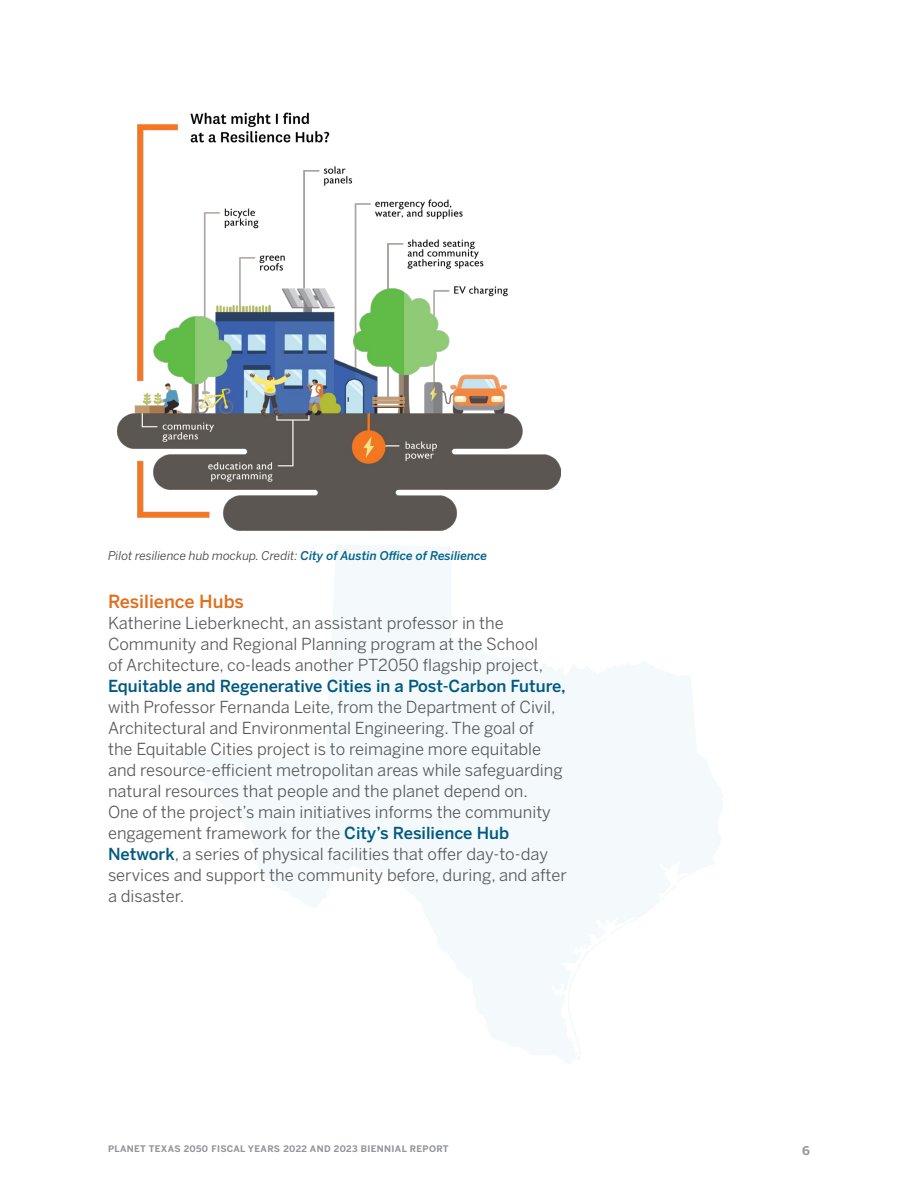
<style>
.page{position:relative;width:918px;height:1188px;background:#fff}
.page>*{position:absolute;margin:0;border:0;box-sizing:border-box;transform-origin:0 0}
.t1{font:500 18px "Benton Sans";color:#df6f1d}
.t2{font:16.5px/21px "Benton Sans";color:#58595b}
.t3{font:500 16.5px "Benton Sans";color:#005981}
.t4{font:italic 12px "Benton Sans";color:#414042}
.t5{font:700 12px "Benton Sans";color:#939598}
.t6{font:700 9px "Benton Sans";letter-spacing:.04em;color:#939598}
.s1{font-weight:500;color:#00638a}
.s2{font-weight:500;color:#005981}
</style>
<div class="page">
<svg style="left:181px;top:545px;width:542px;height:519px"></svg>
<img style="left:118px;top:112px;width:443px;height:419px">
<p class="t4" style="left:108px;top:549px;width:381px">Pilot resilience hub mockup. Credit: <span class="s1">City of Austin Office of Resilience</span></p>
<p class="t1" style="left:108px;top:591px;width:137px">Resilience Hubs</p>
<p class="t2" style="left:108px;top:612px;width:437px">Katherine Lieberknecht, an assistant professor in the<br>Community and Regional Planning program at the School of Architecture, co-leads another PT2050 flagship project,</p>
<p class="t3" style="left:108px;top:676px;width:459px">Equitable and Regenerative Cities in a Post-Carbon Future,</p>
<p class="t2" style="left:108px;top:696px;width:461px">with Professor Fernanda Leite, from the Department of Civil, Architectural and Environmental Engineering. The goal of<br>the Equitable Cities project is to reimagine more equitable and resource-efficient metropolitan areas while safeguarding natural resources that people and the planet depend on.<br>One of the project’s main initiatives informs the community engagement framework for the <span class="s2">City’s Resilience Hub Network</span>, a series of physical facilities that offer day-to-day services and support the community before, during, and after a disaster.</p>
<p class="t6" style="left:108px;top:1143px;width:342px">PLANET TEXAS 2050 FISCAL YEARS 2022 AND 2023 BIENNIAL REPORT</p>
<p class="t5" style="left:802px;top:1144px;width:9px">6</p>
</div>
